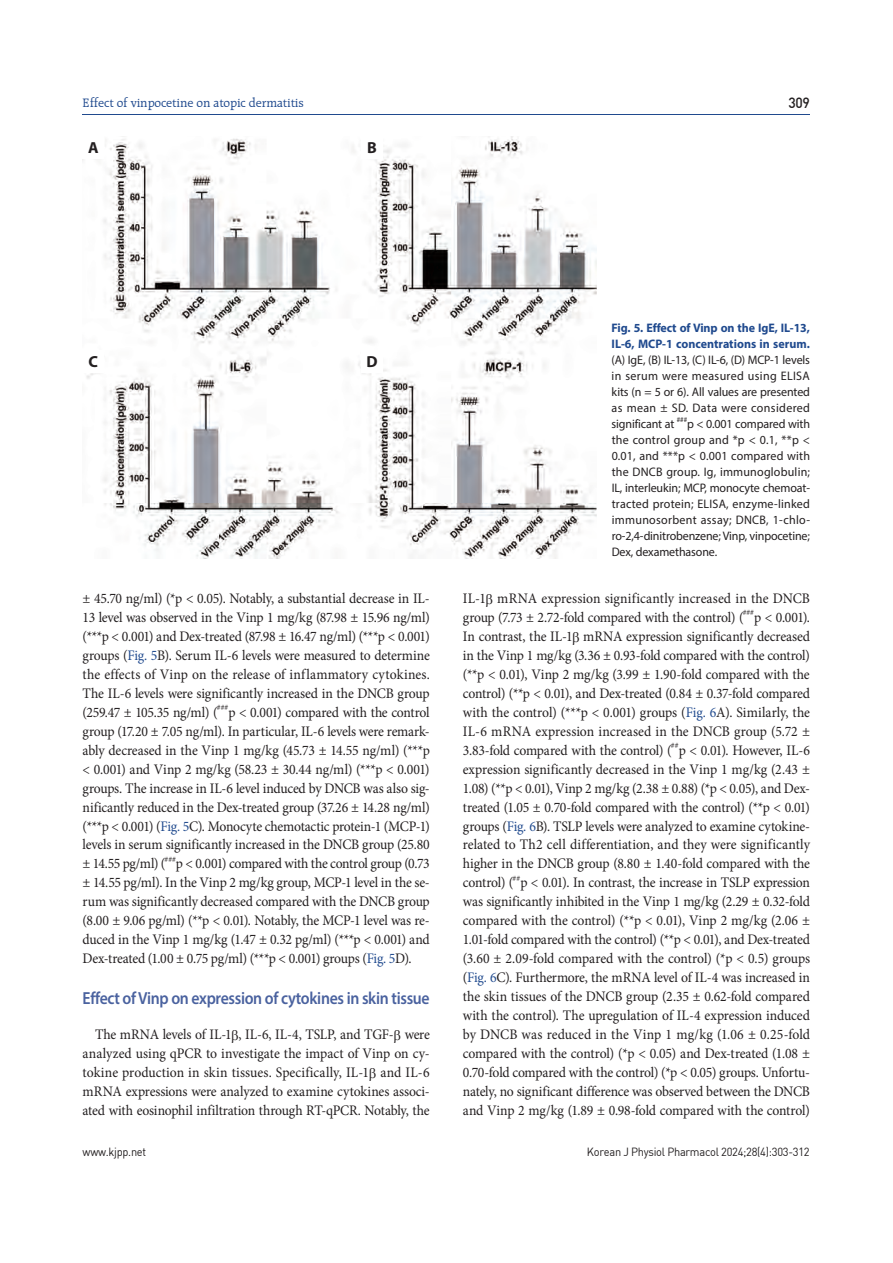
<style>
.page{position:relative;width:893px;height:1263px;background:#fff}
.page>*{position:absolute;margin:0;border:0;box-sizing:border-box;transform-origin:0 0}
.t1{font:600 17.55px "Myriad Pro";letter-spacing:-.02em;color:#4a629f;scale:.9 1}
.t2{font:700 16.05px "Myriad Pro";color:#231f20}
.t3{font:14.55px/18.9px "Minion Pro";letter-spacing:-.015em;color:#231f20;text-align:justify;scale:.94 1}
.t4{font:14.55px "Dinmed";color:#231f20;scale:.95 1}
.t5{font:13.05px "Raleigh BT";letter-spacing:-.01em;color:#204a8e}
.t6{font:12.45px/16px "Myriad Pro";letter-spacing:-.01em;color:#231f20;text-align:justify}
.t7{font:11.7px "Dinreg";letter-spacing:-.025em;color:#231f20;scale:.95 1}
.t8{font:8.55px "Minion Pro";color:#231f20;scale:.94 1}
.t9{font:7.2px "Myriad Pro";color:#231f20}
.s1{color:#204a8e}
.s2{font-weight:700;color:#204a8e}
</style>
<div class="page">
<hr style="left:83px;top:115px;width:727px;height:1px;background:#204a8e">
<img style="left:83px;top:136px;width:514px;height:422px">
<div style="left:83px;top:136px;width:21px;height:23px;background:#fff"></div>
<div style="left:361px;top:136px;width:22px;height:23px;background:#fff"></div>
<div style="left:83px;top:350px;width:21px;height:23px;background:#fff"></div>
<div style="left:361px;top:350px;width:22px;height:23px;background:#fff"></div>
<p class="t5" style="left:83px;top:95px;width:223px">Effect of vinpocetine on atopic dermatitis</p>
<p class="t2" style="left:88px;top:141px;width:12px">A</p>
<p class="t2" style="left:367px;top:141px;width:11px">B</p>
<p class="t4" style="left:788px;top:94px;width:24px">309</p>
<p class="t2" style="left:89px;top:355px;width:11px">C</p>
<p class="t2" style="left:366px;top:355px;width:13px">D</p>
<p class="t3" style="left:83px;top:590px;width:371px">± 45.70 ng/ml) (*p &lt; 0.05). Notably, a substantial decrease in IL-13 level was observed in the Vinp 1 mg/kg (87.98 ± 15.96 ng/ml) (***p &lt; 0.001) and Dex-treated (87.98 ± 16.47 ng/ml) (***p &lt; 0.001) groups (<span class="s1">Fig. 5</span>B). Serum IL-6 levels were measured to determine the effects of Vinp on the release of inflammatory cytokines.<br>The IL-6 levels were significantly increased in the DNCB group (259.47 ± 105.35 ng/ml) (</p>
<p class="t8" style="left:217px;top:704px;width:14px">###</p>
<p class="t3" style="left:83px;top:704px;width:371px;text-indent:146px">p &lt; 0.001) compared with the control group (17.20 ± 7.05 ng/ml). In particular, IL-6 levels were remark&shy;ably decreased in the Vinp 1 mg/kg (45.73 ± 14.55 ng/ml) (***p &lt; 0.001) and Vinp 2 mg/kg (58.23 ± 30.44 ng/ml) (***p &lt; 0.001) groups. The increase in IL-6 level induced by DNCB was also sig&shy;nificantly reduced in the Dex-treated group (37.26 ± 14.28 ng/ml) (***p &lt; 0.001) (<span class="s1">Fig. 5</span>C). Monocyte chemotactic protein-1 (MCP-1) levels in serum significantly increased in the DNCB group (25.80 ± 14.55 pg/ml) (</p>
<p class="t8" style="left:165px;top:855px;width:14px">###</p>
<p class="t3" style="left:83px;top:856px;width:371px;text-indent:93px">p &lt; 0.001) compared with the control group (0.73 ± 14.55 pg/ml). In the Vinp 2 mg/kg group, MCP-1 level in the se&shy;rum was significantly decreased compared with the DNCB group (8.00 ± 9.06 pg/ml) (**p &lt; 0.01). Notably, the MCP-1 level was re&shy;duced in the Vinp 1 mg/kg (1.47 ± 0.32 pg/ml) (***p &lt; 0.001) and Dex-treated (1.00 ± 0.75 pg/ml) (***p &lt; 0.001) groups (<span class="s1">Fig. 5</span>D).</p>
<p class="t1" style="left:83px;top:991px;width:387px">Effect of Vinp on expression of cytokines in skin tissue</p>
<p class="t3" style="left:83px;top:1026px;width:371px;text-indent:12px">The mRNA levels of IL-1 , IL-6, IL-4, TSLP, and TGF- were analyzed using qPCR to investigate the impact of Vinp on cy&shy;tokine production in skin tissues. Specifically, IL-1 and IL-6 mRNA expressions were analyzed to examine cytokines associ&shy;ated with eosinophil infiltration through RT-qPCR. Notably, the</p>
<p class="t6" style="left:612px;top:320px;width:200px"><span class="s2">Fig. 5. Effect of Vinp on the IgE, IL-13, IL-6, MCP-1 concentrations in serum. </span>(A) IgE, (B) IL-13, (C) IL-6, (D) MCP-1 levels in serum were measured using ELISA kits (n = 5 or 6). All values are presented as mean ± SD. Data were considered significant at</p>
<p class="t9" style="left:677px;top:417px;width:12px">###</p>
<p class="t6" style="left:612px;top:416px;width:200px;text-indent:75px">p &lt; 0.001 compared with the control group and *p &lt; 0.1, **p &lt; 0.01, and ***p &lt; 0.001 compared with the DNCB group. Ig, immunoglobulin; IL, interleukin; MCP, monocyte chemoat&shy;tracted protein; ELISA, enzyme-linked immunosorbent assay; DNCB, 1-chlo&shy;ro-2,4-dinitrobenzene; Vinp, vinpocetine; Dex, dexamethasone.</p>
<p class="t3" style="left:463px;top:590px;width:371px">IL-1 mRNA expression significantly increased in the DNCB group (7.73 ± 2.72-fold compared with the control) (</p>
<p class="t8" style="left:743px;top:609px;width:14px">###</p>
<p class="t3" style="left:463px;top:609px;width:371px;text-indent:291px">p &lt; 0.001).<br>In contrast, the IL-1 mRNA expression significantly decreased in the Vinp 1 mg/kg (3.36 ± 0.93-fold compared with the control) (**p &lt; 0.01), Vinp 2 mg/kg (3.99 ± 1.90-fold compared with the control) (**p &lt; 0.01), and Dex-treated (0.84 ± 0.37-fold compared with the control) (***p &lt; 0.001) groups (<span class="s1">Fig. 6</span>A). Similarly, the IL-6 mRNA expression increased in the DNCB group (5.72 ± 3.83-fold compared with the control) (</p>
<p class="t8" style="left:671px;top:742px;width:10px">##</p>
<p class="t3" style="left:463px;top:742px;width:371px;text-indent:216px">p &lt; 0.01). However, IL-6 expression significantly decreased in the Vinp 1 mg/kg (2.43 ± 1.08) (**p &lt; 0.01), Vinp 2 mg/kg (2.38 ± 0.88) (*p &lt; 0.05), and Dex&shy;treated (1.05 ± 0.70-fold compared with the control) (**p &lt; 0.01) groups (<span class="s1">Fig. 6</span>B). TSLP levels were analyzed to examine cytokine&shy;related to Th2 cell differentiation, and they were significantly higher in the DNCB group (8.80 ± 1.40-fold compared with the control) (</p>
<p class="t8" style="left:513px;top:874px;width:10px">##</p>
<p class="t3" style="left:463px;top:874px;width:371px;text-indent:57px">p &lt; 0.01). In contrast, the increase in TSLP expression was significantly inhibited in the Vinp 1 mg/kg (2.29 ± 0.32-fold compared with the control) (**p &lt; 0.01), Vinp 2 mg/kg (2.06 ± 1.01-fold compared with the control) (**p &lt; 0.01), and Dex-treated (3.60 ± 2.09-fold compared with the control) (*p &lt; 0.5) groups (<span class="s1">Fig. 6</span>C). Furthermore, the mRNA level of IL-4 was increased in the skin tissues of the DNCB group (2.35 ± 0.62-fold compared with the control). The upregulation of IL-4 expression induced by DNCB was reduced in the Vinp 1 mg/kg (1.06 ± 0.25-fold compared with the control) (*p &lt; 0.05) and Dex-treated (1.08 ± 0.70-fold compared with the control) (*p &lt; 0.05) groups. Unfortu&shy;nately, no significant difference was observed between the DNCB and Vinp 2 mg/kg (1.89 ± 0.98-fold compared with the control)</p>
<p class="t7" style="left:83px;top:1144px;width:68px">www.kjpp.net</p>
<p class="t7" style="left:587px;top:1144px;width:236px">Korean J Physiol Pharmacol 2024;28(4):303-312</p>
</div>
